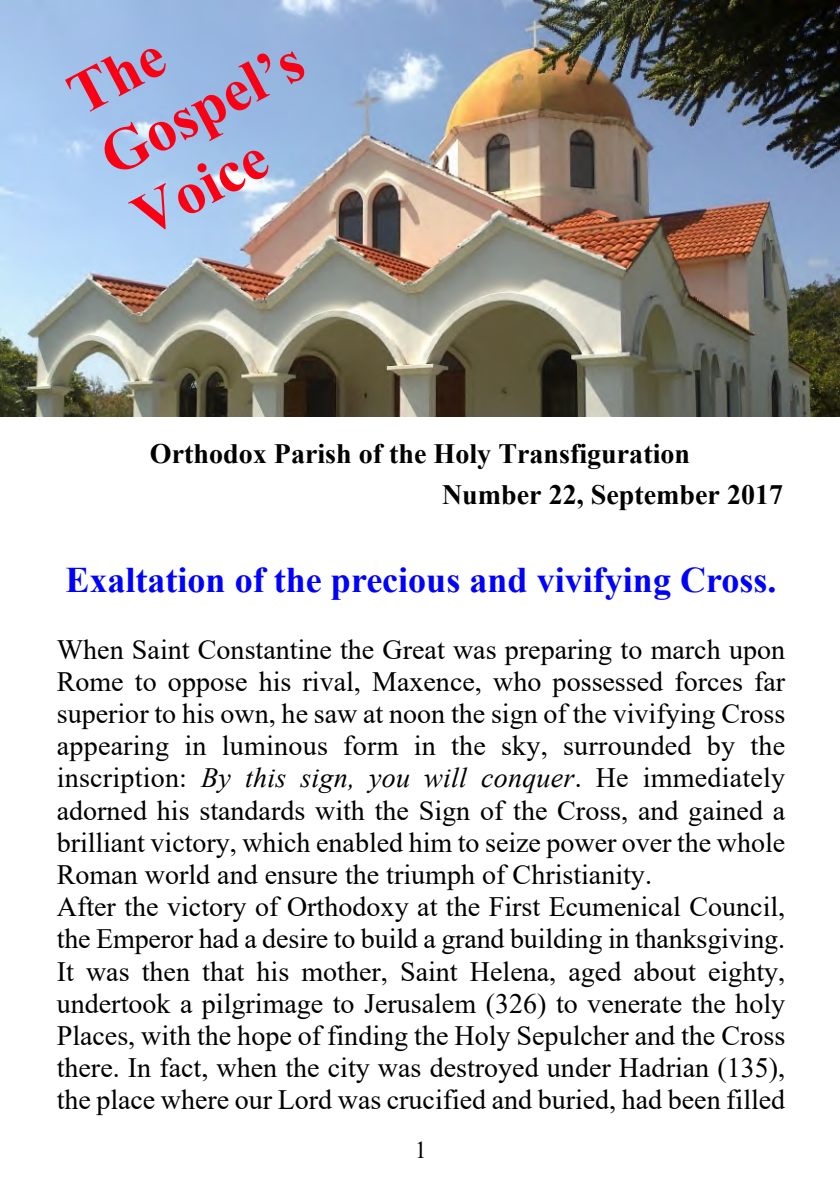
<style>
.page{position:relative;width:840px;height:1191px;background:#fff}
.page>*{position:absolute;margin:0;border:0;box-sizing:border-box;transform-origin:0 0}
.t1{font:700 60px/69px "Times New Roman";color:#fb0015}
.t2{font:700 36px "Times New Roman";color:#00f}
.t3{font:28px/32.2px "Times New Roman";color:#000}
.t4{font:700 28px/41.2px "Times New Roman";color:#000}
.t5{font:24px "Times New Roman";color:#000}
.s1{font-style:italic}
</style>
<div class="page">
<img style="left:0;top:0;width:839px;height:416px">
<h1 class="t1" style="left:59px;top:74px;width:222px;rotate:-28deg">The<br>Gospel’s<br>Voice</h1>
<p class="t4" style="left:442px;top:435px;width:342px;text-indent:-292px">Orthodox Parish of the Holy Transfiguration<br>Number 22, September 2017</p>
<p class="t2" style="left:65px;top:568px;width:712px">Exaltation of the precious and vivifying Cross.</p>
<p class="t3" style="left:57px;top:636px;width:729px">When Saint Constantine the Great was preparing to march upon Rome to oppose his rival, Maxence, who possessed forces far superior to his own, he saw at noon the sign of the vivifying Cross appearing in luminous form in the sky, surrounded by the inscription: <span class="s1">By this sign, you will conquer</span>. He immediately adorned his standards with the Sign of the Cross, and gained a brilliant victory, which enabled him to seize power over the whole Roman world and ensure the triumph of Christianity.<br>After the victory of Orthodoxy at the First Ecumenical Council, the Emperor had a desire to build a grand building in thanksgiving.<br>It was then that his mother, Saint Helena, aged about eighty, undertook a pilgrimage to Jerusalem (326) to venerate the holy Places, with the hope of finding the Holy Sepulcher and the Cross there. In fact, when the city was destroyed under Hadrian (135), the place where our Lord was crucified and buried, had been filled</p>
<p class="t5" style="left:415px;top:1141px;width:13px">1</p>
</div>
